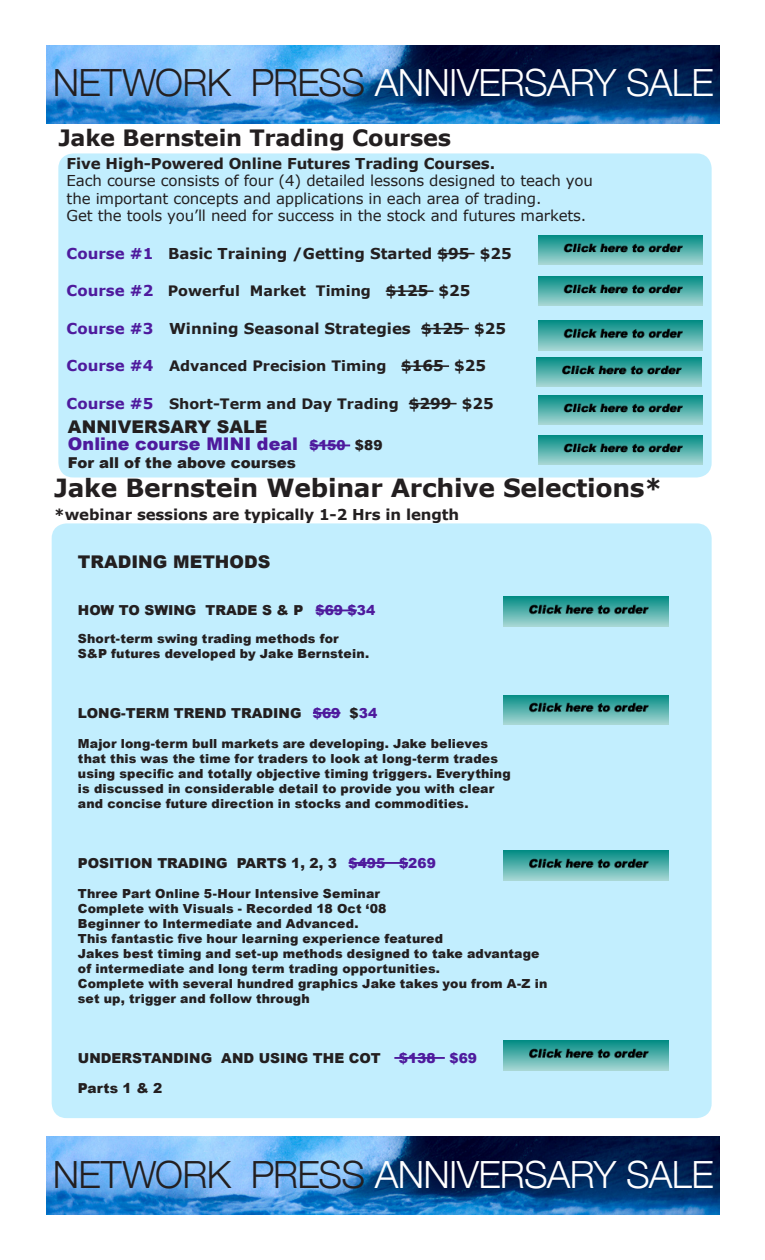
<style>
.page{position:relative;width:765px;height:1260px;background:#fff}
.page>*{position:absolute;margin:0;border:0;box-sizing:border-box;transform-origin:0 0}
.t1{font:300 37.5px "Helvetica Neue";letter-spacing:-.015em;color:#fff}
.t2{font:700 25px "Verdana";letter-spacing:-.01em;color:#231f20}
.t3{font:700 22.5px "Verdana";letter-spacing:-.01em;color:#231f20}
.t4{font:900 17.5px/17.5px "Arial";color:#4e1a9d}
.t5{font:900 17.5px "Arial";color:#231f20}
.t6{font:15px/17.5px "Verdana";letter-spacing:-.01em;color:#231f20}
.t7{font:700 15px "Verdana";color:#231f20}
.t8{font:900 15px "Arial";letter-spacing:.005em;color:#231f20}
.t9{font:700 14.38px "Verdana";color:#231f20}
.t10{font:900 13.75px "Arial";color:#231f20}
.t11{font:900 13.75px "Arial";color:#4e1a9d}
.t12{font:900 12.5px/15px "Arial";letter-spacing:.01em;color:#231f20}
.s1{color:#231f20}
.s2{font-weight:700}
.s3{color:#4e1a9d}
.s4{font-size:15px;color:#4e1a9d}
.s5{font-size:15px}
.s6{font-size:13.75px}
.s7{font-size:13.75px;color:#231f20}
</style>
<div class="page">
<div style="left:52px;top:523px;width:660px;height:595px;background:#c2eefe;border-radius:15px"></div>
<img style="left:46px;top:45px;width:674px;height:78px">
<img style="left:46px;top:1137px;width:674px;height:78px">
<div style="left:58px;top:153px;width:654px;height:325px;background:#c2eefe;border-radius:15px"></div>
<hr style="left:437px;top:253px;width:38px;height:1px;background:#231f20">
<hr style="left:386px;top:290px;width:48px;height:2px;background:#231f20">
<hr style="left:421px;top:328px;width:48px;height:1px;background:#231f20">
<hr style="left:401px;top:365px;width:48px;height:2px;background:#231f20">
<hr style="left:409px;top:403px;width:48px;height:1px;background:#231f20">
<hr style="left:310px;top:445px;width:40px;height:1px;background:#4e1a9d">
<hr style="left:316px;top:610px;width:41px;height:1px;background:#4e1a9d">
<hr style="left:313px;top:712px;width:27px;height:2px;background:#4e1a9d">
<hr style="left:349px;top:862px;width:59px;height:2px;background:#4e1a9d">
<hr style="left:394px;top:1057px;width:51px;height:2px;background:#4e1a9d">
<img style="left:504px;top:597px;width:164px;height:29px">
<img style="left:504px;top:695px;width:164px;height:29px">
<img style="left:504px;top:851px;width:164px;height:29px">
<img style="left:504px;top:1041px;width:164px;height:29px">
<img style="left:538px;top:435px;width:165px;height:30px">
<img style="left:538px;top:235px;width:165px;height:29px">
<img style="left:538px;top:277px;width:165px;height:29px">
<img style="left:538px;top:321px;width:165px;height:29px">
<img style="left:537px;top:357px;width:165px;height:30px">
<img style="left:538px;top:396px;width:165px;height:29px">
<p class="t1" style="left:53px;top:60px;width:663px"><span class="s1">NETWORK PRESS</span> ANNIVERSARY SALE</p>
<p class="t3" style="left:58px;top:123px;width:394px">Jake Bernstein Trading Courses</p>
<p class="t6" style="left:67px;top:155px;width:528px"><span class="s2">Five High-Powered Online Futures Trading Courses.<br></span>Each course consists of four (4) detailed lessons designed to teach you the important concepts and applications in each area of trading.<br>Get the tools you’ll need for success in the stock and futures markets.</p>
<p class="t7" style="left:67px;top:243px;width:447px"><span class="s3">Course #1</span> Basic Training /Getting Started $95 $25</p>
<p class="t9" style="left:67px;top:282px;width:405px"><span class="s4">Course #2</span> Powerful Market Timing <span class="s5">$125 $25</span></p>
<p class="t7" style="left:67px;top:318px;width:441px"><span class="s3">Course #3</span> Winning Seasonal Strategies $125 $25</p>
<p class="t9" style="left:67px;top:357px;width:421px"><span class="s4">Course #4</span> Advanced Precision Timing <span class="s5">$165 $25</span></p>
<p class="t9" style="left:67px;top:394px;width:429px"><span class="s4">Course #5</span> Short-Term and Day Trading <span class="s5">$299 $25</span></p>
<p class="t4" style="left:68px;top:417px;width:316px"><span class="s1">ANNIVERSARY SALE<br></span>Online course MINI deal <span class="s6">$150</span> <span class="s7">$89</span></p>
<p class="t8" style="left:68px;top:451px;width:230px">For all of the above courses</p>
<p class="t2" style="left:54px;top:472px;width:610px">Jake Bernstein Webinar Archive Selections*</p>
<p class="t7" style="left:54px;top:505px;width:406px">*webinar sessions are typically 1-2 Hrs in length</p>
<p class="t5" style="left:78px;top:549px;width:194px">TRADING METHODS</p>
<p class="t10" style="left:78px;top:600px;width:299px">HOW TO SWING TRADE S &amp; P <span class="s3">$69 $34</span></p>
<p class="t12" style="left:78px;top:630px;width:293px">Short-term swing trading methods for<br>S&amp;P futures developed by Jake Bernstein.</p>
<p class="t10" style="left:78px;top:703px;width:301px">LONG-TERM TREND TRADING <span class="s3">$69</span> $<span class="s3">34</span></p>
<p class="t12" style="left:78px;top:735px;width:434px">Major long-term bull markets are developing. Jake believes that this was the time for traders to look at long-term trades using specific and totally objective timing triggers. Everything is discussed in considerable detail to provide you with clear and concise future direction in stocks and commodities.</p>
<p class="t10" style="left:78px;top:853px;width:360px">POSITION TRADING PARTS 1, 2, 3 <span class="s3">$495 $269</span></p>
<p class="t12" style="left:78px;top:885px;width:304px">Three Part Online 5-Hour Intensive Seminar</p>
<p class="t12" style="left:78px;top:900px;width:310px">Complete with Visuals - Recorded 18 Oct ‘08</p>
<p class="t12" style="left:78px;top:915px;width:282px">Beginner to Intermediate and Advanced.</p>
<p class="t12" style="left:78px;top:930px;width:471px">This fantastic five hour learning experience featured<br>Jakes best timing and set-up methods designed to take advantage of intermediate and long term trading opportunities.<br>Complete with several hundred graphics Jake takes you from A-Z in set up, trigger and follow through</p>
<p class="t10" style="left:78px;top:1048px;width:304px">UNDERSTANDING AND USING THE COT</p>
<p class="t11" style="left:399px;top:1048px;width:80px">$138 $69</p>
<p class="t10" style="left:78px;top:1078px;width:86px">Parts 1 &amp; 2</p>
<p class="t1" style="left:53px;top:1152px;width:663px"><span class="s1">NETWORK PRESS</span> ANNIVERSARY SALE</p>
</div>
